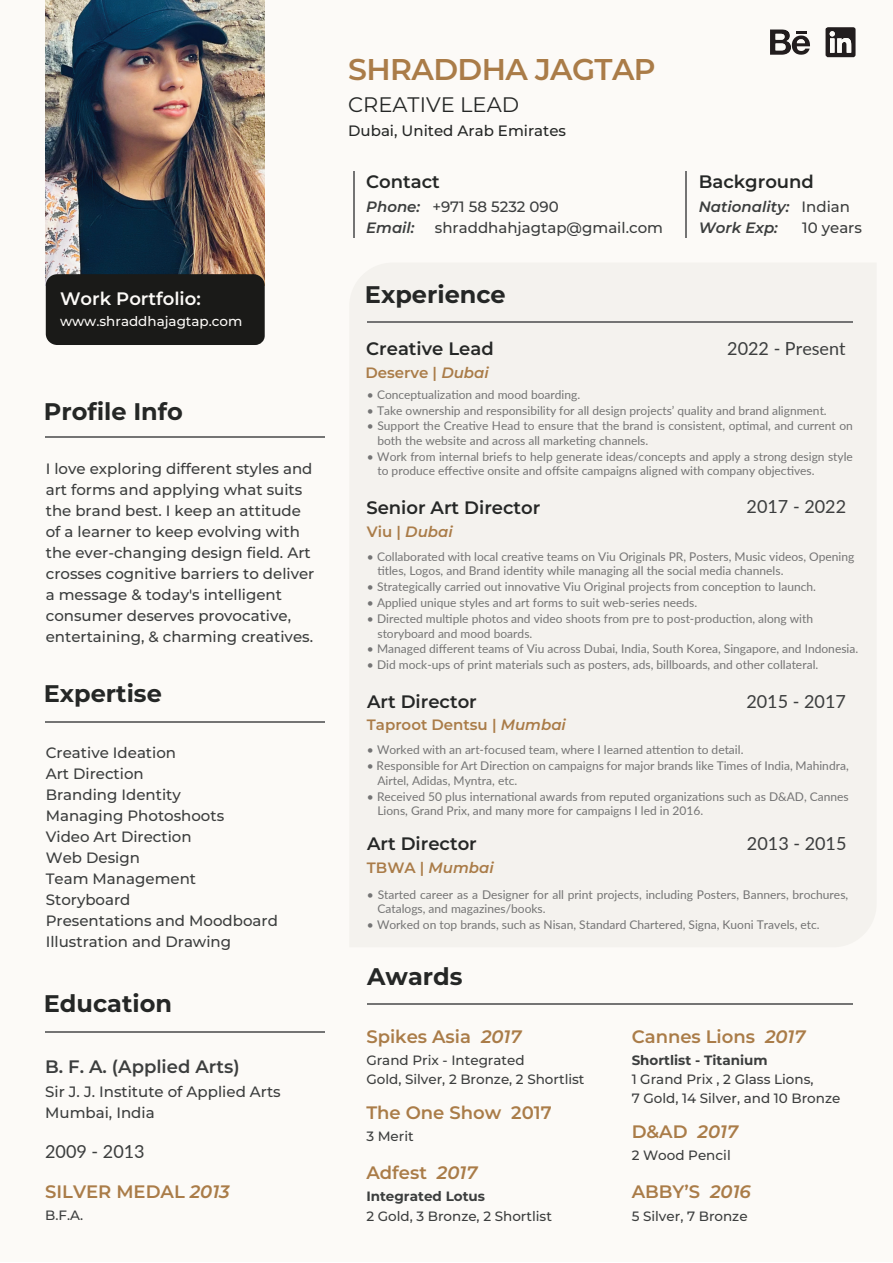
<style>
.page{position:relative;width:893px;height:1263px;background:#fff}
.page>*{position:absolute;margin:0;border:0;box-sizing:border-box;transform-origin:0 0}
.t1{font:600 30px "Montserrat";letter-spacing:-.02em;color:#aa7c48}
.t2{font:700 24px "Montserrat";color:#252726}
.t3{font:21px "Montserrat";color:#252726}
.t4{font:600 18px "Montserrat";color:#aa7c48}
.t5{font:600 18px "Montserrat";color:#252726}
.t6{font:18px "Lato";color:#3c3e3e}
.t7{font:600 18px "Montserrat";color:#3c3e3e}
.t8{font:600 18px "Montserrat";color:#fcfaf7}
.t9{font:500 15px/21px "Montserrat";color:#3c3e3e}
.t10{font:600 15px "Montserrat";color:#aa7c48}
.t11{font:italic 600 15px/21px "Montserrat";color:#3c3e3e}
.t12{font:500 15px "Montserrat";color:#252726}
.t13{font:italic 600 15px "Montserrat";color:#aa7c48}
.t14{font:500 13.5px/19.2px "Montserrat";color:#3c3e3e}
.t15{font:700 13.5px "Montserrat";color:#3c3e3e}
.t16{font:500 13.5px "Montserrat";color:#fcfaf7}
.t17{font:12px/14.4px "Lato";color:#747474}
.s1{font-style:italic}
.s2{font-weight:600;font-style:italic}
.s3{font-weight:500;font-style:normal}
.s4{font-style:normal}
</style>
<div class="page">
<div style="left:0;top:0;width:893px;height:1262px;background:#fcfaf7"></div>
<img style="left:46px;top:0;width:219px;height:274px">
<div style="left:46px;top:274px;width:219px;height:71px;background:#1a1a18"></div>
<hr style="left:686px;top:171px;width:1px;height:67px;background:#747474">
<hr style="left:353px;top:171px;width:1px;height:67px;background:#747474">
<hr style="left:367px;top:322px;width:485px;height:1px;background:#747474">
<hr style="left:46px;top:721px;width:279px;height:1px;background:#747474">
<hr style="left:46px;top:436px;width:279px;height:1px;background:#747474">
<hr style="left:46px;top:1031px;width:279px;height:1px;background:#747474">
<hr style="left:367px;top:1004px;width:485px;height:1px;background:#747474">
<svg style="left:770px;top:30px;width:40px;height:25px"></svg>
<svg style="left:825px;top:27px;width:31px;height:30px"></svg>
<h3 class="t8" style="left:60px;top:287px;width:142px">Work Portfolio:</h3>
<p class="t16" style="left:60px;top:312px;width:184px">www.shraddhajagtap.com</p>
<h2 class="t2" style="left:44px;top:395px;width:141px">Profile Info</h2>
<p class="t9" style="left:46px;top:458px;width:270px">I love exploring different styles and art forms and applying what suits the brand best. I keep an attitude of a learner to keep evolving with the ever-changing design field. Art crosses cognitive barriers to deliver a message &amp; today's intelligent consumer deserves provocative, entertaining, &amp; charming creatives.</p>
<h2 class="t2" style="left:44px;top:677px;width:120px">Expertise</h2>
<p class="t9" style="left:46px;top:742px;width:234px">Creative Ideation<br>Art Direction<br>Branding Identity<br>Managing Photoshoots<br>Video Art Direction<br>Web Design<br>Team Management<br>Storyboard<br>Presentations and Moodboard<br>Illustration and Drawing</p>
<h2 class="t2" style="left:44px;top:988px;width:130px">Education</h2>
<h3 class="t7" style="left:45px;top:1055px;width:196px">B. F. A. (Applied Arts)</h3>
<p class="t9" style="left:45px;top:1081px;width:237px">Sir J. J. Institute of Applied Arts<br>Mumbai, India</p>
<h3 class="t6" style="left:45px;top:1138px;width:101px">2009 - 2013</h3>
<h3 class="t4" style="left:45px;top:1179px;width:186px">SILVER MEDAL <span class="s1">2013</span></h3>
<p class="t14" style="left:45px;top:1205px;width:39px">B.F.A.</p>
<h1 class="t1" style="left:348px;top:50px;width:309px">SHRADDHA JAGTAP</h1>
<h3 class="t3" style="left:348px;top:90px;width:172px">CREATIVE LEAD</h3>
<p class="t12" style="left:348px;top:120px;width:219px">Dubai, United Arab Emirates</p>
<h3 class="t5" style="left:366px;top:169px;width:75px">Contact</h3>
<p class="t9" style="left:366px;top:195px;width:194px"><span class="s2">Phone:</span> +971 58 5232 090<br><span class="s2">Email:</span></p>
<p class="t9" style="left:435px;top:216px;width:230px">shraddhahjagtap@gmail.com</p>
<h2 class="t2" style="left:365px;top:278px;width:142px">Experience</h2>
<h3 class="t5" style="left:366px;top:336px;width:129px">Creative Lead</h3>
<p class="t10" style="left:365px;top:362px;width:125px">Deserve | <span class="s1">Dubai</span></p>
<h3 class="t5" style="left:699px;top:169px;width:117px">Background</h3>
<p class="t11" style="left:699px;top:196px;width:153px">Nationality: <span class="s3">Indian<br></span>Work Exp:</p>
<p class="t9" style="left:802px;top:217px;width:61px">10 years</p>
<h3 class="t6" style="left:727px;top:335px;width:120px">2022 - Present</h3>
<p class="t17" style="left:367px;top:387px;width:215px">• Conceptualization and mood boarding.</p>
<p class="t17" style="left:367px;top:402px;width:461px">• Take ownership and responsibility for all design projects’ quality and brand alignment.</p>
<p class="t17" style="left:377px;top:418px;width:477px;text-indent:-10px">• Support the Creative Head to ensure that the brand is consistent, optimal, and current on both the website and across all marketing channels.</p>
<p class="t17" style="left:377px;top:449px;width:477px;text-indent:-10px">• Work from internal briefs to help generate ideas/concepts and apply a strong design style to produce effective onsite and offsite campaigns aligned with company objectives.</p>
<h3 class="t5" style="left:366px;top:496px;width:176px">Senior Art Director</h3>
<p class="t13" style="left:367px;top:521px;width:87px"><span class="s4">Viu |</span> Dubai</p>
<h3 class="t6" style="left:747px;top:493px;width:101px">2017 - 2022</h3>
<p class="t17" style="left:377px;top:549px;width:478px;text-indent:-10px">• Collaborated with local creative teams on Viu Originals PR, Posters, Music videos, Opening titles, Logos, and Brand identity while managing all the social media channels.</p>
<p class="t17" style="left:367px;top:579px;width:450px">• Strategically carried out innovative Viu Original projects from conception to launch.</p>
<p class="t17" style="left:367px;top:595px;width:332px">• Applied unique styles and art forms to suit web-series needs.</p>
<p class="t17" style="left:377px;top:611px;width:437px;text-indent:-10px">• Directed multiple photos and video shoots from pre to post-production, along with storyboard and mood boards.</p>
<p class="t17" style="left:367px;top:641px;width:493px">• Managed different teams of Viu across Dubai, India, South Korea, Singapore, and Indonesia.</p>
<p class="t17" style="left:367px;top:657px;width:453px">• Did mock-ups of print materials such as posters, ads, billboards, and other collateral.</p>
<h3 class="t5" style="left:367px;top:689px;width:111px">Art Director</h3>
<p class="t10" style="left:367px;top:715px;width:201px">Taproot Dentsu | <span class="s1">Mumbai</span></p>
<h3 class="t6" style="left:746px;top:688px;width:101px">2015 - 2017</h3>
<p class="t17" style="left:367px;top:742px;width:378px">• Worked with an art-focused team, where I learned attention to detail.</p>
<p class="t17" style="left:377px;top:758px;width:473px;text-indent:-10px">• Responsible for Art Direction on campaigns for major brands like Times of India, Mahindra,<br>Airtel, Adidas, Myntra, etc.</p>
<p class="t17" style="left:377px;top:789px;width:473px;text-indent:-10px">• Received 50 plus international awards from reputed organizations such as D&amp;AD, Cannes<br>Lions, Grand Prix, and many more for campaigns I led in 2016.</p>
<h3 class="t5" style="left:367px;top:832px;width:111px">Art Director</h3>
<p class="t13" style="left:367px;top:858px;width:128px"><span class="s4">TBWA |</span> Mumbai</p>
<h3 class="t6" style="left:747px;top:831px;width:101px">2013 - 2015</h3>
<p class="t17" style="left:377px;top:887px;width:472px;text-indent:-10px">• Started career as a Designer for all print projects, including Posters, Banners, brochures,<br>Catalogs, and magazines/books.</p>
<p class="t17" style="left:367px;top:917px;width:454px">• Worked on top brands, such as Nisan, Standard Chartered, Signa, Kuoni Travels, etc.</p>
<h2 class="t2" style="left:367px;top:960px;width:97px">Awards</h2>
<h3 class="t4" style="left:366px;top:1024px;width:157px">Spikes Asia <span class="s1">2017</span></h3>
<p class="t14" style="left:366px;top:1050px;width:220px">Grand Prix - Integrated<br>Gold, Silver, 2 Bronze, 2 Shortlist</p>
<h3 class="t4" style="left:366px;top:1101px;width:187px">The One Show 2017</h3>
<p class="t14" style="left:366px;top:1126px;width:49px">3 Merit</p>
<h3 class="t4" style="left:366px;top:1161px;width:112px">Adfest <span class="s1">2017</span></h3>
<p class="t15" style="left:366px;top:1187px;width:120px">Integrated Lotus</p>
<p class="t14" style="left:366px;top:1206px;width:187px">2 Gold, 3 Bronze, 2 Shortlist</p>
<h3 class="t4" style="left:632px;top:1024px;width:175px">Cannes Lions <span class="s1">2017</span></h3>
<p class="t15" style="left:632px;top:1051px;width:138px">Shortlist - Titanium</p>
<p class="t14" style="left:632px;top:1069px;width:210px">1 Grand Prix , 2 Glass Lions,<br>7 Gold, 14 Silver, and 10 Bronze</p>
<h3 class="t4" style="left:632px;top:1120px;width:108px">D&amp;AD <span class="s1">2017</span></h3>
<p class="t14" style="left:632px;top:1146px;width:101px">2 Wood Pencil</p>
<h3 class="t4" style="left:632px;top:1180px;width:121px">ABBY’S <span class="s1">2016</span></h3>
<p class="t14" style="left:632px;top:1206px;width:117px">5 Silver, 7 Bronze</p>
</div>
